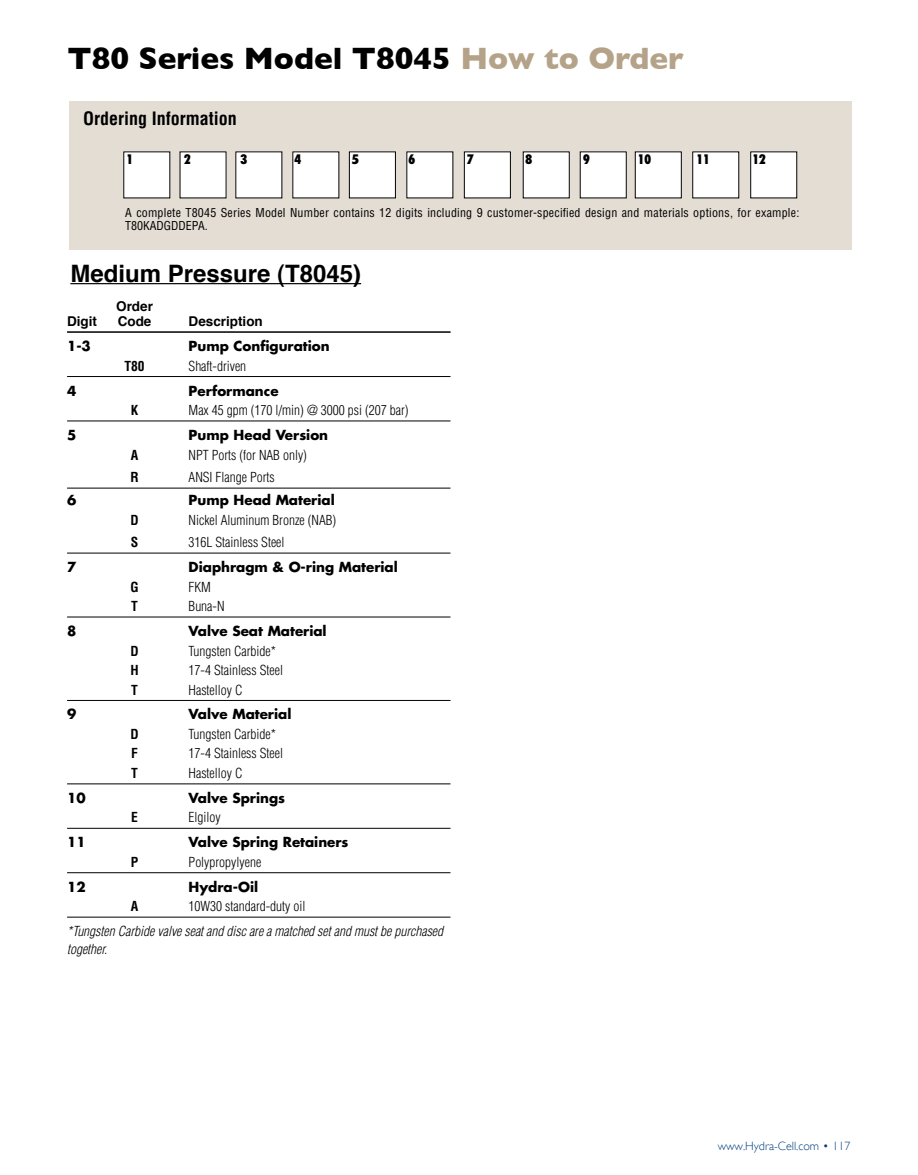
<style>
.page{position:relative;width:918px;height:1175px;background:#fff}
.page>*{position:absolute;margin:0;border:0;box-sizing:border-box;transform-origin:0 0}
.t1{font:700 31.5px "Gill Sans";color:#000}
.t2{font:700 24px "Helvetica";color:#000}
.t3{font:700 condensed 18px "Helvetica";color:#000}
.t4{font:300 condensed 13.5px "Helvetica";color:#000}
.t5{font:700 13.5px "Futura";color:#000}
.t6{font:italic 300 condensed 13.5px/18px "Helvetica";color:#000}
.t7{font:700 13.5px "Helvetica";color:#000}
.t8{font:700 condensed 13.5px "Helvetica";color:#000}
.t9{font:900 condensed 13.5px "Futura BT";color:#000}
.t10{font:condensed 12px/13.5px "Helvetica";letter-spacing:.015em;color:#000}
.t11{font:300 12px "Gill Sans";color:#003e7e}
.s1{color:#b5a389}
</style>
<div class="page">
<div style="left:69px;top:101px;width:783px;height:149px;background:#e4ddd4"></div>
<div style="left:124px;top:152px;width:46px;height:46px;background:#fff"></div>
<div style="left:180px;top:152px;width:46px;height:46px;background:#fff"></div>
<div style="left:236px;top:152px;width:46px;height:46px;background:#fff"></div>
<div style="left:293px;top:152px;width:46px;height:46px;background:#fff"></div>
<div style="left:349px;top:152px;width:46px;height:46px;background:#fff"></div>
<div style="left:349px;top:151px;width:47px;height:47px;border:1px solid #000"></div>
<div style="left:407px;top:152px;width:46px;height:46px;background:#fff"></div>
<div style="left:464px;top:152px;width:46px;height:46px;background:#fff"></div>
<div style="left:464px;top:151px;width:47px;height:47px;border:1px solid #000"></div>
<div style="left:523px;top:152px;width:46px;height:46px;background:#fff"></div>
<div style="left:580px;top:152px;width:46px;height:46px;background:#fff"></div>
<div style="left:635px;top:152px;width:46px;height:46px;background:#fff"></div>
<div style="left:635px;top:151px;width:47px;height:47px;border:1px solid #000"></div>
<div style="left:693px;top:152px;width:46px;height:46px;background:#fff"></div>
<div style="left:751px;top:152px;width:46px;height:46px;background:#fff"></div>
<hr style="left:67px;top:331px;width:383px;height:1px;background:#000">
<hr style="left:70px;top:283px;width:291px;height:1px;background:#000">
<hr style="left:67px;top:332px;width:383px;height:1px;background:#000">
<hr style="left:67px;top:376px;width:383px;height:1px;background:#000">
<hr style="left:67px;top:420px;width:383px;height:1px;background:#000">
<hr style="left:67px;top:488px;width:383px;height:1px;background:#000">
<hr style="left:67px;top:552px;width:383px;height:1px;background:#000">
<hr style="left:67px;top:616px;width:383px;height:1px;background:#000">
<hr style="left:67px;top:700px;width:383px;height:1px;background:#000">
<hr style="left:67px;top:783px;width:383px;height:1px;background:#000">
<hr style="left:67px;top:828px;width:383px;height:1px;background:#000">
<hr style="left:67px;top:872px;width:383px;height:1px;background:#000">
<hr style="left:67px;top:916px;width:383px;height:1px;background:#000">
<h1 class="t1" style="left:68px;top:40px;width:618px">T80 Series Model T8045 <span class="s1">How to Order</span></h1>
<h3 class="t3" style="left:83px;top:107px;width:155px">Ordering Information</h3>
<p class="t9" style="left:126px;top:151px;width:8px">1</p>
<p class="t9" style="left:184px;top:151px;width:8px">2</p>
<p class="t9" style="left:240px;top:151px;width:8px">3</p>
<p class="t9" style="left:294px;top:151px;width:8px">4</p>
<p class="t9" style="left:352px;top:151px;width:8px">5</p>
<p class="t9" style="left:408px;top:151px;width:8px">6</p>
<p class="t9" style="left:467px;top:151px;width:8px">7</p>
<p class="t9" style="left:525px;top:151px;width:8px">8</p>
<p class="t9" style="left:583px;top:151px;width:8px">9</p>
<p class="t9" style="left:638px;top:151px;width:15px">10</p>
<p class="t9" style="left:696px;top:151px;width:15px">11</p>
<p class="t9" style="left:753px;top:151px;width:15px">12</p>
<p class="t10" style="left:125px;top:206px;width:676px">A complete T8045 Series Model Number contains 12 digits including 9 customer-specified design and materials options, for example:<br>T80KADGDDEPA.</p>
<h2 class="t2" style="left:70px;top:254px;width:292px">Medium Pressure (T8045)</h2>
<p class="t7" style="left:116px;top:295px;width:38px">Order</p>
<p class="t7" style="left:67px;top:310px;width:31px">Digit</p>
<p class="t7" style="left:118px;top:310px;width:35px">Code</p>
<p class="t7" style="left:189px;top:310px;width:76px">Description</p>
<p class="t5" style="left:67px;top:337px;width:25px">1-3</p>
<p class="t5" style="left:189px;top:337px;width:143px">Pump Configuration</p>
<p class="t8" style="left:124px;top:357px;width:22px">T80</p>
<p class="t4" style="left:189px;top:358px;width:59px">Shaft-driven</p>
<p class="t5" style="left:67px;top:381px;width:11px">4</p>
<p class="t5" style="left:189px;top:381px;width:92px">Performance</p>
<p class="t8" style="left:131px;top:402px;width:9px">K</p>
<p class="t4" style="left:189px;top:402px;width:221px">Max 45 gpm (170 l/min) @ 3000 psi (207 bar)</p>
<p class="t5" style="left:67px;top:425px;width:11px">5</p>
<p class="t5" style="left:189px;top:425px;width:141px">Pump Head Version</p>
<p class="t8" style="left:131px;top:446px;width:9px">A</p>
<p class="t4" style="left:189px;top:447px;width:120px">NPT Ports (for NAB only)</p>
<p class="t8" style="left:130px;top:469px;width:10px">R</p>
<p class="t4" style="left:189px;top:469px;width:88px">ANSI Flange Ports</p>
<p class="t5" style="left:67px;top:490px;width:11px">6</p>
<p class="t5" style="left:189px;top:490px;width:148px">Pump Head Material</p>
<p class="t8" style="left:130px;top:511px;width:10px">D</p>
<p class="t4" style="left:189px;top:512px;width:149px">Nickel Aluminum Bronze (NAB)</p>
<p class="t8" style="left:131px;top:534px;width:9px">S</p>
<p class="t4" style="left:189px;top:534px;width:97px">316L Stainless Steel</p>
<p class="t5" style="left:67px;top:557px;width:11px">7</p>
<p class="t5" style="left:189px;top:557px;width:211px">Diaphragm &amp; O-ring Material</p>
<p class="t8" style="left:130px;top:578px;width:10px">G</p>
<p class="t4" style="left:189px;top:579px;width:24px">FKM</p>
<p class="t8" style="left:131px;top:598px;width:8px">T</p>
<p class="t4" style="left:189px;top:598px;width:37px">Buna-N</p>
<p class="t5" style="left:67px;top:621px;width:11px">8</p>
<p class="t5" style="left:189px;top:621px;width:140px">Valve Seat Material</p>
<p class="t8" style="left:130px;top:642px;width:10px">D</p>
<p class="t4" style="left:189px;top:643px;width:89px">Tungsten Carbide*</p>
<p class="t8" style="left:130px;top:662px;width:10px">H</p>
<p class="t4" style="left:189px;top:662px;width:96px">17-4 Stainless Steel</p>
<p class="t8" style="left:131px;top:681px;width:8px">T</p>
<p class="t4" style="left:189px;top:682px;width:55px">Hastelloy C</p>
<p class="t5" style="left:67px;top:705px;width:11px">9</p>
<p class="t5" style="left:189px;top:705px;width:104px">Valve Material</p>
<p class="t8" style="left:130px;top:726px;width:10px">D</p>
<p class="t4" style="left:189px;top:726px;width:89px">Tungsten Carbide*</p>
<p class="t8" style="left:131px;top:745px;width:8px">F</p>
<p class="t4" style="left:189px;top:745px;width:96px">17-4 Stainless Steel</p>
<p class="t8" style="left:131px;top:765px;width:8px">T</p>
<p class="t4" style="left:189px;top:765px;width:55px">Hastelloy C</p>
<p class="t5" style="left:67px;top:788px;width:20px">10</p>
<p class="t5" style="left:189px;top:788px;width:98px">Valve Springs</p>
<p class="t8" style="left:131px;top:809px;width:8px">E</p>
<p class="t4" style="left:189px;top:809px;width:34px">Elgiloy</p>
<p class="t5" style="left:67px;top:832px;width:20px">11</p>
<p class="t5" style="left:189px;top:832px;width:162px">Valve Spring Retainers</p>
<p class="t8" style="left:131px;top:853px;width:9px">P</p>
<p class="t4" style="left:189px;top:854px;width:74px">Polypropylyene</p>
<p class="t5" style="left:67px;top:877px;width:20px">12</p>
<p class="t5" style="left:189px;top:877px;width:71px">Hydra-Oil</p>
<p class="t8" style="left:131px;top:898px;width:9px">A</p>
<p class="t4" style="left:189px;top:898px;width:118px">10W30 standard-duty oil</p>
<p class="t6" style="left:67px;top:922px;width:378px">*Tungsten Carbide valve seat and disc are a matched set and must be purchased together.</p>
<p class="t11" style="left:718px;top:1138px;width:134px">www.Hydra-Cell.com • 117</p>
</div>
